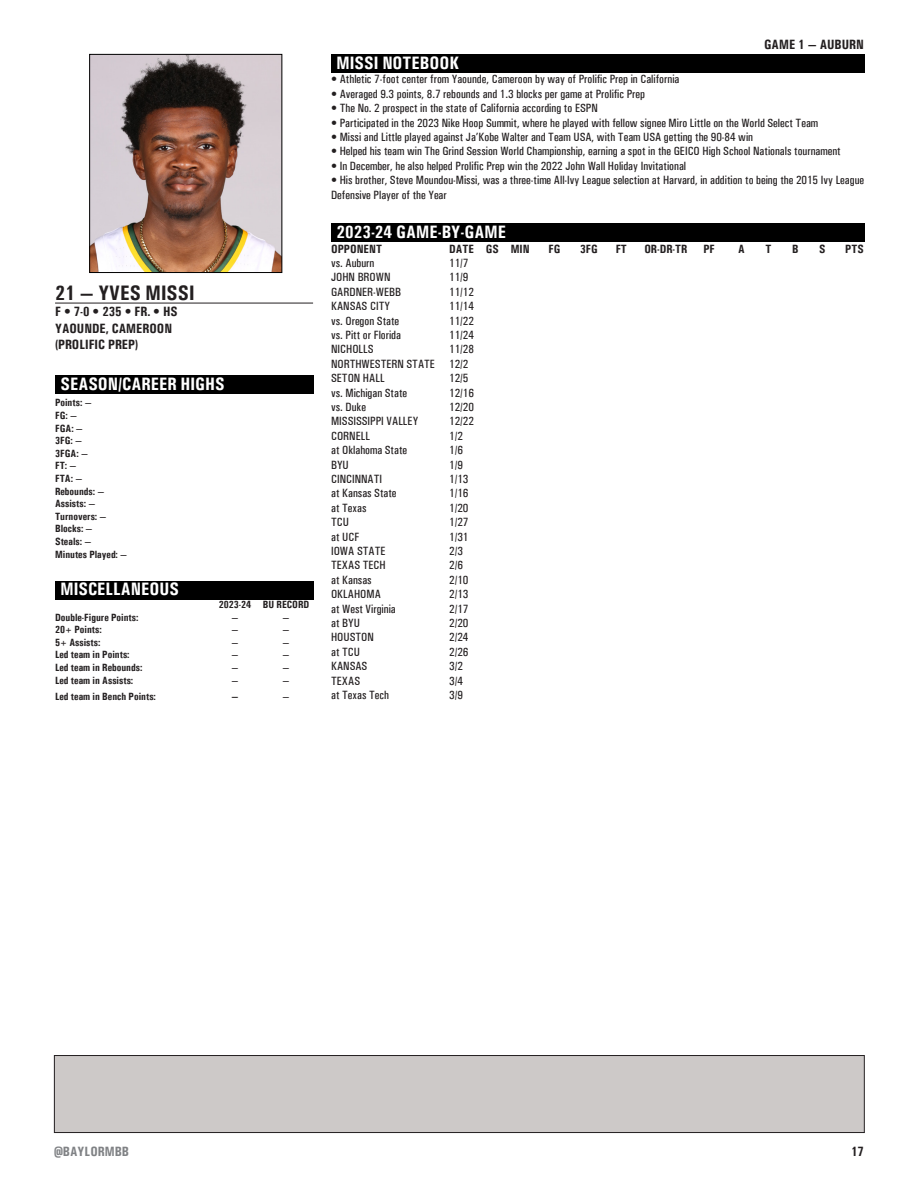
<style>
.page{position:relative;width:918px;height:1188px;background:#fff}
.page>*{position:absolute;margin:0;border:0;box-sizing:border-box;transform-origin:0 0}
.t1{font:700 condensed 21px "Univers";color:#231f20}
.t2{font:700 condensed 18px "Univers";color:#fff}
.t3{font:700 condensed 13.5px "Univers";color:#231f20}
.t4{font:700 condensed 13.5px "Univers";color:#808285}
.t5{font:500 condensed 12px/14.4px "Univers";color:#231f20}
.t6{font:700 condensed 12px "Univers";color:#231f20}
.t7{font:700 condensed 10.5px "Univers";color:#231f20}
.t8{font:500 condensed 10.5px "Univers";color:#231f20}
.s1{font-weight:500}
</style>
<div class="page">
<hr style="left:55px;top:303px;width:258px;height:1px;background:#231f20">
<div style="left:55px;top:376px;width:258px;height:18px;background:#000"></div>
<div style="left:55px;top:581px;width:258px;height:18px;background:#000"></div>
<div style="left:331px;top:55px;width:534px;height:18px;background:#000"></div>
<div style="left:331px;top:224px;width:534px;height:18px;background:#000"></div>
<img style="left:91px;top:56px;width:189px;height:215px">
<div style="left:89px;top:54px;width:193px;height:219px;border:1px solid #000"></div>
<div style="left:54px;top:1056px;width:810px;height:77px;background:#cdc9c8"></div>
<div style="left:54px;top:1055px;width:811px;height:78px;border:1px solid #231f20"></div>
<p class="t1" style="left:55px;top:280px;width:141px">21 — YVES MISSI</p>
<p class="t3" style="left:55px;top:304px;width:124px">F • 7-0 • 235 • FR. • HS</p>
<p class="t3" style="left:55px;top:320px;width:118px">YAOUNDE, CAMEROON</p>
<p class="t3" style="left:55px;top:336px;width:85px">(PROLIFIC PREP)</p>
<p class="t2" style="left:60px;top:373px;width:166px">SEASON/CAREER HIGHS</p>
<p class="t7" style="left:55px;top:396px;width:38px">Points: <span class="s1">—</span></p>
<p class="t7" style="left:55px;top:409px;width:24px">FG: <span class="s1">—</span></p>
<p class="t7" style="left:55px;top:422px;width:29px">FGA: <span class="s1">—</span></p>
<p class="t7" style="left:55px;top:434px;width:29px">3FG: <span class="s1">—</span></p>
<p class="t7" style="left:55px;top:447px;width:34px">3FGA: <span class="s1">—</span></p>
<p class="t7" style="left:55px;top:459px;width:23px">FT: <span class="s1">—</span></p>
<p class="t7" style="left:55px;top:472px;width:29px">FTA: <span class="s1">—</span></p>
<p class="t7" style="left:55px;top:485px;width:51px">Rebounds: <span class="s1">—</span></p>
<p class="t7" style="left:55px;top:497px;width:42px">Assists: <span class="s1">—</span></p>
<p class="t7" style="left:55px;top:510px;width:53px">Turnovers: <span class="s1">—</span></p>
<p class="t7" style="left:55px;top:522px;width:39px">Blocks: <span class="s1">—</span></p>
<p class="t7" style="left:55px;top:535px;width:38px">Steals: <span class="s1">—</span></p>
<p class="t7" style="left:55px;top:548px;width:74px">Minutes Played: <span class="s1">—</span></p>
<p class="t2" style="left:60px;top:578px;width:120px">MISCELLANEOUS</p>
<p class="t7" style="left:219px;top:598px;width:92px">2023-24 BU RECORD</p>
<p class="t7" style="left:55px;top:611px;width:85px">Double-Figure Points:</p>
<p class="t8" style="left:232px;top:611px;width:8px">—</p>
<p class="t8" style="left:283px;top:611px;width:8px">—</p>
<p class="t7" style="left:55px;top:623px;width:48px">20+ Points:</p>
<p class="t8" style="left:232px;top:623px;width:8px">—</p>
<p class="t8" style="left:283px;top:623px;width:8px">—</p>
<p class="t7" style="left:55px;top:636px;width:47px">5+ Assists:</p>
<p class="t8" style="left:232px;top:636px;width:8px">—</p>
<p class="t8" style="left:283px;top:636px;width:8px">—</p>
<p class="t7" style="left:55px;top:648px;width:76px">Led team in Points:</p>
<p class="t8" style="left:232px;top:649px;width:8px">—</p>
<p class="t8" style="left:283px;top:649px;width:8px">—</p>
<p class="t7" style="left:55px;top:661px;width:89px">Led team in Rebounds:</p>
<p class="t8" style="left:232px;top:661px;width:8px">—</p>
<p class="t8" style="left:283px;top:661px;width:8px">—</p>
<p class="t7" style="left:55px;top:674px;width:80px">Led team in Assists:</p>
<p class="t8" style="left:232px;top:674px;width:8px">—</p>
<p class="t8" style="left:283px;top:674px;width:8px">—</p>
<p class="t7" style="left:55px;top:690px;width:102px">Led team in Bench Points:</p>
<p class="t7" style="left:232px;top:690px;width:8px">—</p>
<p class="t8" style="left:283px;top:690px;width:8px">—</p>
<p class="t3" style="left:764px;top:37px;width:101px">GAME 1 — AUBURN</p>
<p class="t2" style="left:337px;top:52px;width:124px">MISSI NOTEBOOK</p>
<p class="t5" style="left:331px;top:72px;width:350px">• Athletic 7-foot center from Yaounde, Cameroon by way of Prolific Prep in California</p>
<p class="t5" style="left:331px;top:87px;width:315px">• Averaged 9.3 points, 8.7 rebounds and 1.3 blocks per game at Prolific Prep</p>
<p class="t5" style="left:331px;top:101px;width:268px">• The No. 2 prospect in the state of California according to ESPN</p>
<p class="t5" style="left:331px;top:115px;width:489px">• Participated in the 2023 Nike Hoop Summit, where he played with fellow signee Miro Little on the World Select Team</p>
<p class="t5" style="left:331px;top:130px;width:424px">• Missi and Little played against Ja’Kobe Walter and Team USA, with Team USA getting the 90-84 win</p>
<p class="t5" style="left:331px;top:144px;width:511px">• Helped his team win The Grind Session World Championship, earning a spot in the GEICO High School Nationals tournament</p>
<p class="t5" style="left:331px;top:159px;width:356px">• In December, he also helped Prolific Prep win the 2022 John Wall Holiday Invitational</p>
<p class="t5" style="left:331px;top:173px;width:535px">• His brother, Steve Moundou-Missi, was a three-time All-Ivy League selection at Harvard, in addition to being the 2015 Ivy League<br>Defensive Player of the Year</p>
<p class="t2" style="left:337px;top:221px;width:171px">2023-24 GAME-BY-GAME</p>
<p class="t6" style="left:331px;top:241px;width:52px">OPPONENT</p>
<p class="t6" style="left:449px;top:241px;width:82px">DATE GS MIN</p>
<p class="t6" style="left:548px;top:241px;width:13px">FG</p>
<p class="t6" style="left:580px;top:241px;width:19px">3FG</p>
<p class="t6" style="left:616px;top:241px;width:13px">FT</p>
<p class="t6" style="left:644px;top:241px;width:45px">OR-DR-TR</p>
<p class="t6" style="left:703px;top:241px;width:13px">PF</p>
<p class="t6" style="left:738px;top:241px;width:8px">A</p>
<p class="t6" style="left:766px;top:241px;width:7px">T</p>
<p class="t6" style="left:792px;top:241px;width:8px">B</p>
<p class="t6" style="left:819px;top:241px;width:8px">S</p>
<p class="t6" style="left:845px;top:241px;width:20px">PTS</p>
<p class="t5" style="left:331px;top:256px;width:45px">vs. Auburn</p>
<p class="t5" style="left:449px;top:256px;width:21px">11/7</p>
<p class="t5" style="left:331px;top:270px;width:61px">JOHN BROWN</p>
<p class="t5" style="left:449px;top:270px;width:21px">11/9</p>
<p class="t5" style="left:331px;top:285px;width:71px">GARDNER-WEBB</p>
<p class="t5" style="left:449px;top:285px;width:26px">11/12</p>
<p class="t5" style="left:331px;top:299px;width:60px">KANSAS CITY</p>
<p class="t5" style="left:449px;top:299px;width:26px">11/14</p>
<p class="t5" style="left:331px;top:313px;width:70px">vs. Oregon State</p>
<p class="t5" style="left:449px;top:313px;width:26px">11/22</p>
<p class="t5" style="left:331px;top:328px;width:71px">vs. Pitt or Florida</p>
<p class="t5" style="left:449px;top:328px;width:26px">11/24</p>
<p class="t5" style="left:331px;top:342px;width:44px">NICHOLLS</p>
<p class="t5" style="left:449px;top:342px;width:26px">11/28</p>
<p class="t5" style="left:331px;top:357px;width:139px">NORTHWESTERN STATE 12/2</p>
<p class="t5" style="left:331px;top:371px;width:55px">SETON HALL</p>
<p class="t5" style="left:449px;top:371px;width:21px">12/5</p>
<p class="t5" style="left:331px;top:385px;width:78px">vs. Michigan State</p>
<p class="t5" style="left:449px;top:385px;width:26px">12/16</p>
<p class="t5" style="left:331px;top:400px;width:36px">vs. Duke</p>
<p class="t5" style="left:449px;top:400px;width:26px">12/20</p>
<p class="t5" style="left:331px;top:414px;width:89px">MISSISSIPPI VALLEY</p>
<p class="t5" style="left:449px;top:414px;width:26px">12/22</p>
<p class="t5" style="left:331px;top:429px;width:40px">CORNELL</p>
<p class="t5" style="left:449px;top:429px;width:15px">1/2</p>
<p class="t5" style="left:331px;top:443px;width:78px">at Oklahoma State</p>
<p class="t5" style="left:449px;top:443px;width:15px">1/6</p>
<p class="t5" style="left:331px;top:457px;width:19px">BYU</p>
<p class="t5" style="left:449px;top:457px;width:15px">1/9</p>
<p class="t5" style="left:331px;top:472px;width:53px">CINCINNATI</p>
<p class="t5" style="left:449px;top:472px;width:21px">1/13</p>
<p class="t5" style="left:331px;top:486px;width:67px">at Kansas State</p>
<p class="t5" style="left:449px;top:486px;width:21px">1/16</p>
<p class="t5" style="left:331px;top:501px;width:37px">at Texas</p>
<p class="t5" style="left:449px;top:501px;width:21px">1/20</p>
<p class="t5" style="left:331px;top:515px;width:19px">TCU</p>
<p class="t5" style="left:449px;top:515px;width:21px">1/27</p>
<p class="t5" style="left:331px;top:529px;width:30px">at UCF</p>
<p class="t5" style="left:449px;top:529px;width:21px">1/31</p>
<p class="t5" style="left:331px;top:544px;width:56px">IOWA STATE</p>
<p class="t5" style="left:449px;top:544px;width:15px">2/3</p>
<p class="t5" style="left:331px;top:558px;width:56px">TEXAS TECH</p>
<p class="t5" style="left:449px;top:558px;width:15px">2/6</p>
<p class="t5" style="left:331px;top:573px;width:42px">at Kansas</p>
<p class="t5" style="left:449px;top:573px;width:21px">2/10</p>
<p class="t5" style="left:331px;top:587px;width:51px">OKLAHOMA</p>
<p class="t5" style="left:449px;top:587px;width:21px">2/13</p>
<p class="t5" style="left:331px;top:601px;width:66px">at West Virginia</p>
<p class="t5" style="left:449px;top:601px;width:21px">2/17</p>
<p class="t5" style="left:331px;top:616px;width:30px">at BYU</p>
<p class="t5" style="left:449px;top:616px;width:21px">2/20</p>
<p class="t5" style="left:331px;top:630px;width:44px">HOUSTON</p>
<p class="t5" style="left:449px;top:630px;width:21px">2/24</p>
<p class="t5" style="left:331px;top:645px;width:30px">at TCU</p>
<p class="t5" style="left:449px;top:645px;width:21px">2/26</p>
<p class="t5" style="left:331px;top:659px;width:38px">KANSAS</p>
<p class="t5" style="left:449px;top:659px;width:15px">3/2</p>
<p class="t5" style="left:331px;top:673px;width:30px">TEXAS</p>
<p class="t5" style="left:449px;top:673px;width:15px">3/4</p>
<p class="t5" style="left:331px;top:688px;width:59px">at Texas Tech</p>
<p class="t5" style="left:449px;top:688px;width:15px">3/9</p>
<p class="t4" style="left:54px;top:1143px;width:77px">@BAYLORMBB</p>
<p class="t3" style="left:851px;top:1143px;width:14px">17</p>
</div>
